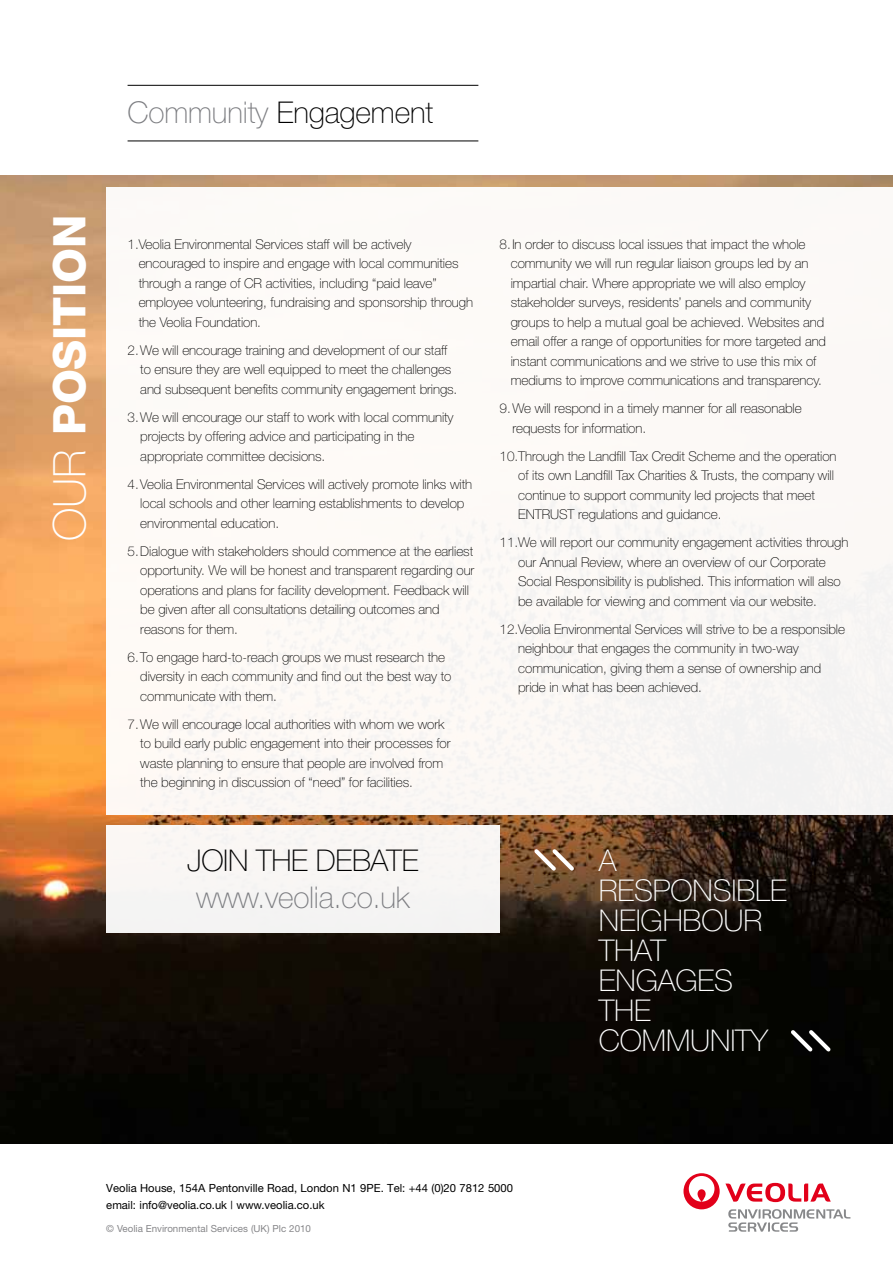
<style>
.page{position:relative;width:893px;height:1263px;background:#fff}
.page>*{position:absolute;margin:0;border:0;box-sizing:border-box;transform-origin:0 0}
.t1{font:800 45px "Helvetica Neue";letter-spacing:-.005em;color:#fff}
.t2{font:100 30px/30px "Helvetica Neue";letter-spacing:-.005em;color:#fff}
.t3{font:100 30px "Helvetica Neue";letter-spacing:-.005em;color:#000}
.t4{font:100 30px "Helvetica Neue";letter-spacing:-.01em;color:#7c7d81}
.t5{font:100 13.5px/19.5px "Helvetica Neue";letter-spacing:-.005em;color:#000}
.t6{font:11.25px/16.5px "Helvetica Neue";color:#000}
.t7{font:9.75px "Helvetica Neue";color:#868689}
.s1{font-weight:100}
.s2{color:#7c7d81}
</style>
<div class="page">
<hr style="left:128px;top:141px;width:350px;height:1px;background:#000">
<hr style="left:128px;top:85px;width:350px;height:1px;background:#000">
<img style="left:0;top:175px;width:893px;height:969px">
<div style="left:106px;top:188px;width:787px;height:627px;background:#fcf9f6"></div>
<div style="left:106px;top:826px;width:394px;height:107px;background:#f7f5f3"></div>
<svg style="left:787px;top:1026px;width:47px;height:29px"></svg>
<svg style="left:531px;top:845px;width:47px;height:29px"></svg>
<svg style="left:683px;top:1173px;width:167px;height:59px"></svg>
<h1 class="t1" style="left:43px;top:541px;width:328px;rotate:-90deg"><span class="s1">Our</span> position</h1>
<h2 class="t3" style="left:128px;top:96px;width:307px"><span class="s2">Community</span> Engagement</h2>
<p class="t5" style="left:139px;top:234px;width:336px;text-indent:-11px">1.Veolia Environmental Services staff will be actively encouraged to inspire and engage with local communities through a range of CR activities, including “paid leave” employee volunteering, fundraising and sponsorship through the Veolia Foundation.</p>
<p class="t5" style="left:140px;top:340px;width:319px;text-indent:-13px">2.We will encourage training and development of our staff to ensure they are well equipped to meet the challenges and subsequent benefits community engagement brings.</p>
<p class="t5" style="left:140px;top:407px;width:315px;text-indent:-13px">3.We will encourage our staff to work with local community projects by offering advice and participating in the appropriate committee decisions.</p>
<p class="t5" style="left:140px;top:474px;width:333px;text-indent:-13px">4.Veolia Environmental Services will actively promote links with local schools and other learning establishments to develop environmental education.</p>
<p class="t5" style="left:140px;top:541px;width:336px;text-indent:-13px">5.Dialogue with stakeholders should commence at the earliest opportunity. We will be honest and transparent regarding our operations and plans for facility development. Feedback will be given after all consultations detailing outcomes and reasons for them.</p>
<p class="t5" style="left:140px;top:647px;width:313px;text-indent:-13px">6.To engage hard-to-reach groups we must research the diversity in each community and find out the best way to communicate with them.</p>
<p class="t5" style="left:140px;top:714px;width:312px;text-indent:-13px">7.We will encourage local authorities with whom we work to build early public engagement into their processes for waste planning to ensure that people are involved from the beginning in discussion of “need” for facilities.</p>
<h2 class="t3" style="left:187px;top:844px;width:233px">JOIN THE DEBATE</h2>
<h2 class="t4" style="left:196px;top:880px;width:215px">www.veolia.co.uk</h2>
<p class="t5" style="left:511px;top:234px;width:317px;text-indent:-11px">8.In order to discuss local issues that impact the whole community we will run regular liaison groups led by an impartial chair. Where appropriate we will also employ stakeholder surveys, residents’ panels and community groups to help a mutual goal be achieved. Websites and email offer a range of opportunities for more targeted and instant communications and we strive to use this mix of mediums to improve communications and transparency.</p>
<p class="t5" style="left:512px;top:399px;width:291px;text-indent:-13px">9.We will respond in a timely manner for all reasonable requests for information.</p>
<p class="t5" style="left:518px;top:446px;width:320px;text-indent:-19px">10.Through the Landfill Tax Credit Scheme and the operation of its own Landfill Tax Charities &amp; Trusts, the company will continue to support community led projects that meet ENTRUST regulations and guidance.</p>
<p class="t5" style="left:518px;top:533px;width:332px;text-indent:-19px">11.We will report our community engagement activities through our Annual Review, where an overview of our Corporate Social Responsibility is published. This information will also be available for viewing and comment via our website.</p>
<p class="t5" style="left:518px;top:619px;width:328px;text-indent:-19px">12.Veolia Environmental Services will strive to be a responsible neighbour that engages the community in two-way communication, giving them a sense of ownership and pride in what has been achieved.</p>
<h2 class="t2" style="left:599px;top:845px;width:190px">A<br>RESPONSIBLE<br>NEIGHBOUR<br>THAT<br>ENGAGES<br>THE<br>COMMUNITY</h2>
<p class="t6" style="left:106px;top:1180px;width:408px">Veolia House, 154A Pentonville Road, London N1 9PE. Tel: +44 (0)20 7812 5000 email: info@veolia.co.uk | www.veolia.co.uk</p>
<p class="t7" style="left:106px;top:1223px;width:206px">© Veolia Environmental Services (UK) Plc 2010</p>
</div>
